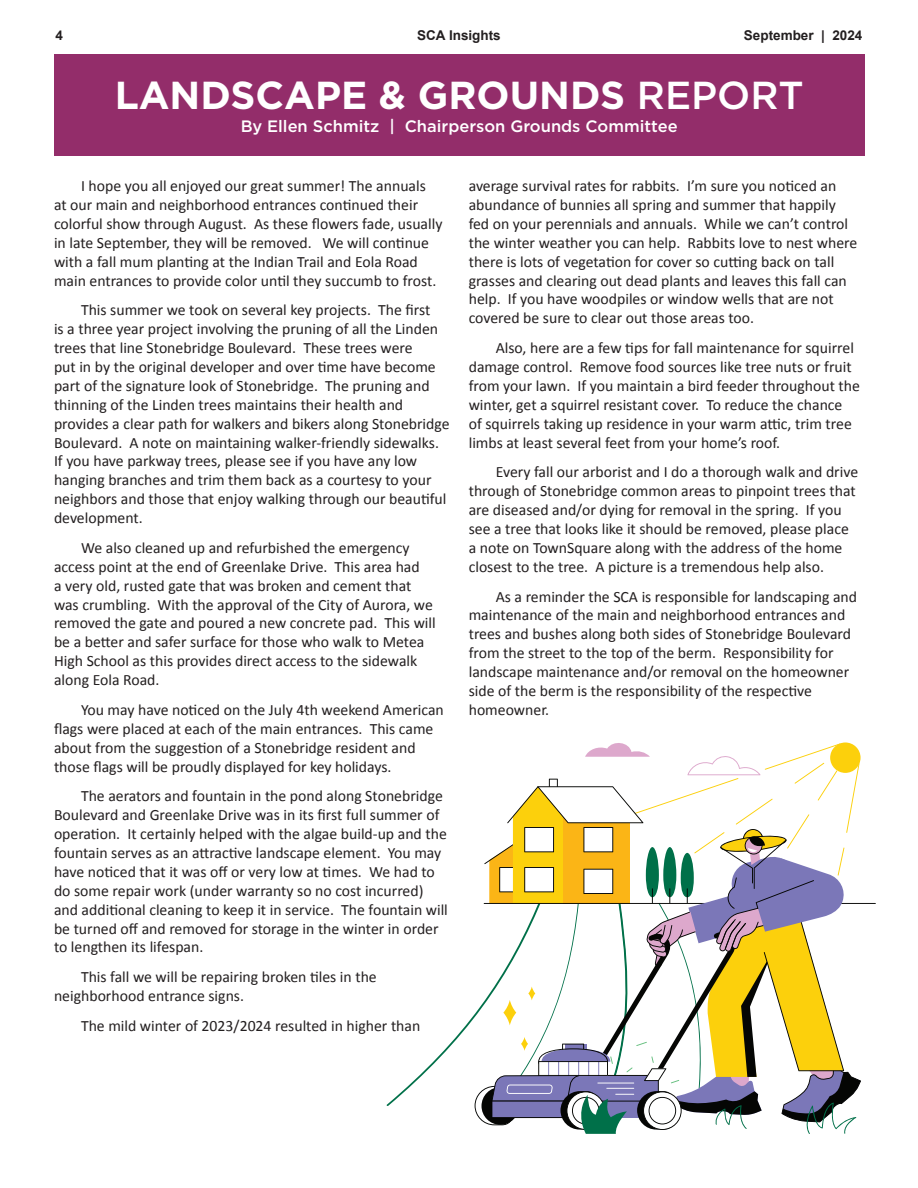
<style>
.page{position:relative;width:918px;height:1188px;background:#fff}
.page>*{position:absolute;margin:0;border:0;box-sizing:border-box;transform-origin:0 0}
.t1{font:700 39px "Gotham";color:#fff}
.t2{font:500 16.5px "Gotham";color:#fff}
.t3{font:15.75px/18.9px "Calibri";color:#231f20}
.t4{font:700 13.5px "Arial";color:#231f20}
.s1{font-weight:500}
</style>
<div class="page">
<div style="left:54px;top:54px;width:810px;height:102px;background:#932d6a"></div>
<hr style="left:484px;top:903px;width:392px;height:1px;background:#040503">
<svg style="left:387px;top:742px;width:474px;height:392px"></svg>
<svg style="left:528px;top:987px;width:7px;height:13px"></svg>
<svg style="left:521px;top:1037px;width:7px;height:14px"></svg>
<svg style="left:503px;top:1000px;width:13px;height:25px"></svg>
<p class="t4" style="left:56px;top:26px;width:9px">4</p>
<p class="t4" style="left:417px;top:26px;width:85px">SCA Insights</p>
<p class="t4" style="left:744px;top:27px;width:120px">September | 2024</p>
<h1 class="t1" style="left:115px;top:70px;width:691px">LANDSCAPE &amp; GROUNDS <span class="s1">REPORT</span></h1>
<p class="t2" style="left:241px;top:115px;width:439px">By Ellen Schmitz | Chairperson Grounds Committee</p>
<p class="t3" style="left:54px;top:176px;width:390px;text-indent:27px">I hope you all enjoyed our great summer! The annuals at our main and neighborhood entrances continued their colorful show through August. As these flowers fade, usually in late September, they will be removed. We will continue with a fall mum planting at the Indian Trail and Eola Road main entrances to provide color until they succumb to frost.</p>
<p class="t3" style="left:54px;top:300px;width:397px;text-indent:27px">This summer we took on several key projects. The first<br>is a three year project involving the pruning of all the Linden trees that line Stonebridge Boulevard. These trees were<br>put in by the original developer and over time have become part of the signature look of Stonebridge. The pruning and thinning of the Linden trees maintains their health and provides a clear path for walkers and bikers along Stonebridge Boulevard. A note on maintaining walker-friendly sidewalks.<br>If you have parkway trees, please see if you have any low hanging branches and trim them back as a courtesy to your neighbors and those that enjoy walking through our beautiful development.</p>
<p class="t3" style="left:54px;top:538px;width:383px;text-indent:27px">We also cleaned up and refurbished the emergency access point at the end of Greenlake Drive. This area had<br>a very old, rusted gate that was broken and cement that was crumbling. With the approval of the City of Aurora, we removed the gate and poured a new concrete pad. This will be a better and safer surface for those who walk to Metea High School as this provides direct access to the sidewalk along Eola Road.</p>
<p class="t3" style="left:54px;top:700px;width:391px;text-indent:27px">You may have noticed on the July 4th weekend American flags were placed at each of the main entrances. This came about from the suggestion of a Stonebridge resident and those flags will be proudly displayed for key holidays.</p>
<p class="t3" style="left:54px;top:786px;width:395px;text-indent:27px">The aerators and fountain in the pond along Stonebridge Boulevard and Greenlake Drive was in its first full summer of operation. It certainly helped with the algae build-up and the fountain serves as an attractive landscape element. You may have noticed that it was off or very low at times. We had to do some repair work (under warranty so no cost incurred) and additional cleaning to keep it in service. The fountain will be turned off and removed for storage in the winter in order to lengthen its lifespan.</p>
<p class="t3" style="left:54px;top:967px;width:324px;text-indent:27px">This fall we will be repairing broken tiles in the neighborhood entrance signs.</p>
<p class="t3" style="left:81px;top:1016px;width:341px">The mild winter of 2023/2024 resulted in higher than</p>
<p class="t3" style="left:469px;top:176px;width:390px">average survival rates for rabbits. I’m sure you noticed an abundance of bunnies all spring and summer that happily fed on your perennials and annuals. While we can’t control the winter weather you can help. Rabbits love to nest where there is lots of vegetation for cover so cutting back on tall grasses and clearing out dead plants and leaves this fall can help. If you have woodpiles or window wells that are not covered be sure to clear out those areas too.</p>
<p class="t3" style="left:469px;top:338px;width:393px;text-indent:27px">Also, here are a few tips for fall maintenance for squirrel damage control. Remove food sources like tree nuts or fruit from your lawn. If you maintain a bird feeder throughout the winter, get a squirrel resistant cover. To reduce the chance<br>of squirrels taking up residence in your warm attic, trim tree limbs at least several feet from your home’s roof.</p>
<p class="t3" style="left:469px;top:462px;width:391px;text-indent:27px">Every fall our arborist and I do a thorough walk and drive through of Stonebridge common areas to pinpoint trees that are diseased and/or dying for removal in the spring. If you see a tree that looks like it should be removed, please place a note on TownSquare along with the address of the home closest to the tree. A picture is a tremendous help also.</p>
<p class="t3" style="left:469px;top:586px;width:390px;text-indent:27px">As a reminder the SCA is responsible for landscaping and maintenance of the main and neighborhood entrances and trees and bushes along both sides of Stonebridge Boulevard from the street to the top of the berm. Responsibility for landscape maintenance and/or removal on the homeowner side of the berm is the responsibility of the respective homeowner.</p>
</div>
